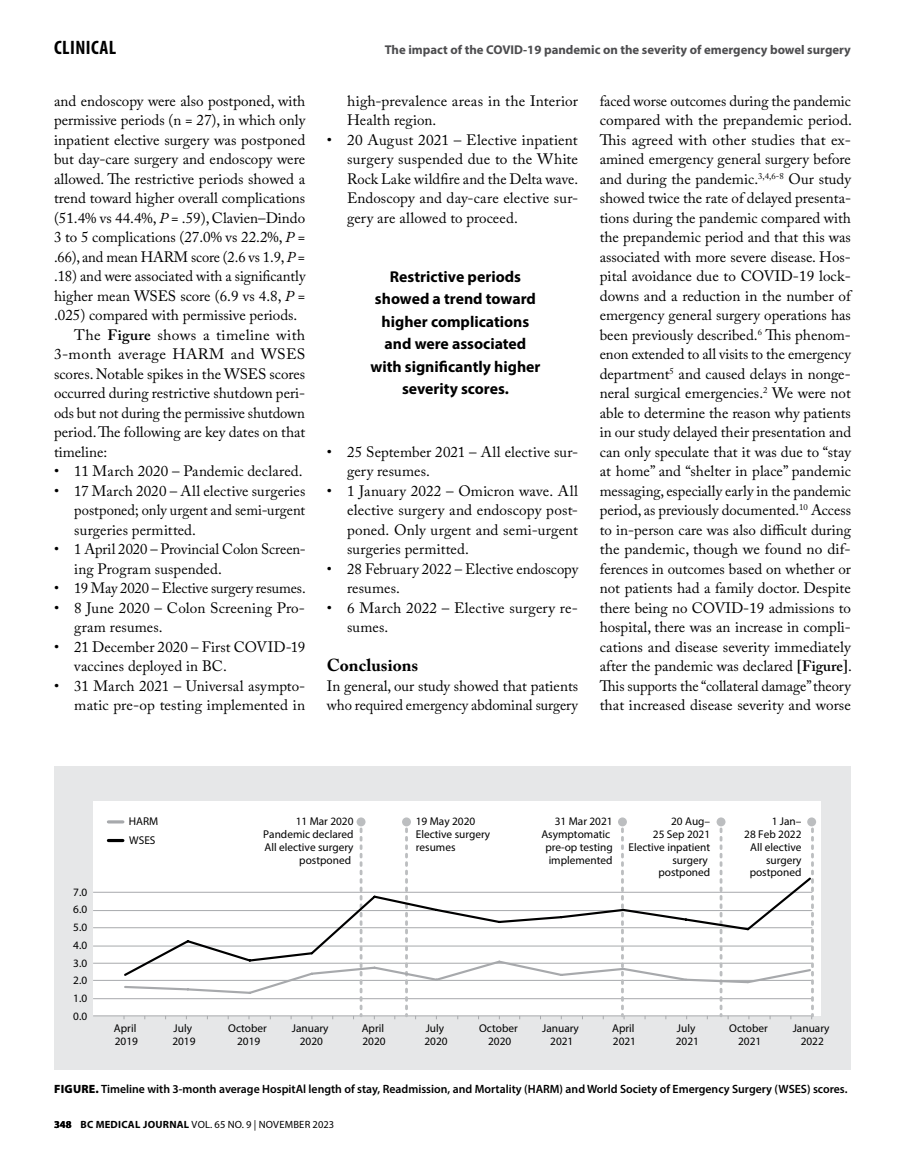
<style>
.page{position:relative;width:905px;height:1161px;background:#fff}
.page>*{position:absolute;margin:0;border:0;box-sizing:border-box;transform-origin:0 0}
.t1{font:700 condensed 19.5px "Myriad Pro";letter-spacing:.02em;color:#000}
.t2{font:700 17.25px "Adobe Caslon Pro";color:#000}
.t3{font:700 15.75px/22.5px "Myriad Pro";color:#000;text-align:center}
.t4{font:15px/19.5px "Adobe Caslon Pro";color:#000}
.t5{font:15px "Adobe Caslon Pro";letter-spacing:.02em;color:#000}
.t6{font:700 12.75px "Myriad Pro";color:#4d4d4f}
.t7{font:600 12px "Myriad Pro";color:#000}
.t8{font:11.25px/12.8px "Myriad Pro";color:#000}
.t9{font:10.5px "Myriad Pro";letter-spacing:.02em;color:#000}
.s1{font-style:italic}
.s2{font-weight:600}
.s3{font-weight:900}
.s4{font-weight:700}
</style>
<div class="page">
<div style="left:54px;top:766px;width:796px;height:304px;background:#e6e7e8"></div>
<div style="left:93px;top:801px;width:727px;height:215px;background:#fff"></div>
<hr style="left:93px;top:892px;width:719px;height:1px;background:#a7a9ac">
<hr style="left:93px;top:910px;width:719px;height:1px;background:#a7a9ac">
<hr style="left:93px;top:927px;width:719px;height:1px;background:#a7a9ac">
<hr style="left:93px;top:946px;width:719px;height:1px;background:#a7a9ac">
<hr style="left:93px;top:963px;width:719px;height:1px;background:#a7a9ac">
<hr style="left:93px;top:980px;width:719px;height:1px;background:#a7a9ac">
<hr style="left:93px;top:998px;width:719px;height:1px;background:#a7a9ac">
<hr style="left:93px;top:1016px;width:719px;height:1px;background:#a7a9ac">
<svg style="left:108px;top:820px;width:15px;height:4px"></svg>
<hr style="left:108px;top:839px;width:15px;height:3px;background:#000">
<div style="left:356px;top:817px;width:9px;height:9px;background:#bcbec0;border-radius:50%"></div>
<div style="left:402px;top:817px;width:9px;height:9px;background:#bcbec0;border-radius:50%"></div>
<div style="left:618px;top:817px;width:9px;height:9px;background:#bcbec0;border-radius:50%"></div>
<div style="left:716px;top:817px;width:9px;height:9px;background:#bcbec0;border-radius:50%"></div>
<div style="left:807px;top:817px;width:9px;height:9px;background:#bcbec0;border-radius:50%"></div>
<svg style="left:123px;top:822px;width:690px;height:197px"></svg>
<svg style="left:122px;top:876px;width:691px;height:102px"></svg>
<h1 class="t1" style="left:54px;top:35px;width:63px">CLINICAL</h1>
<p class="t6" style="left:385px;top:41px;width:467px">The impact of the COVID-19 pandemic on the severity of emergency bowel surgery</p>
<p class="t4" style="left:54px;top:91px;width:253px">and endoscopy were also postponed, with</p>
<p class="t4" style="left:54px;top:110px;width:253px">permissive periods (n = 27), in which only</p>
<p class="t4" style="left:54px;top:130px;width:253px">inpatient elective surgery was postponed</p>
<p class="t4" style="left:54px;top:149px;width:252px">but day-care surgery and endoscopy were</p>
<p class="t4" style="left:54px;top:169px;width:253px">allowed. The restrictive periods showed a</p>
<p class="t4" style="left:54px;top:188px;width:253px">trend toward higher overall complications</p>
<p class="t4" style="left:54px;top:208px;width:253px">(51.4% vs 44.4%, <span class="s1">P</span> = .59), Clavien–Dindo</p>
<p class="t4" style="left:54px;top:227px;width:253px">3 to 5 complications (27.0% vs 22.2%, <span class="s1">P</span> =</p>
<p class="t4" style="left:54px;top:247px;width:253px">.66), and mean HARM score (2.6 vs 1.9, <span class="s1">P</span> =</p>
<p class="t4" style="left:54px;top:266px;width:253px">.18) and were associated with a significantly</p>
<p class="t4" style="left:54px;top:286px;width:253px">higher mean WSES score (6.9 vs 4.8, <span class="s1">P</span> =</p>
<p class="t4" style="left:54px;top:305px;width:245px">.025) compared with permissive periods.</p>
<p class="t5" style="left:74px;top:326px;width:232px">The <span class="s2">Figure</span> shows a timeline with</p>
<p class="t5" style="left:54px;top:345px;width:253px">3-month average HARM and WSES</p>
<p class="t4" style="left:54px;top:364px;width:253px">scores. Notable spikes in the WSES scores</p>
<p class="t4" style="left:54px;top:383px;width:253px">occurred during restrictive shutdown peri-</p>
<p class="t4" style="left:54px;top:403px;width:252px">ods but not during the permissive shutdown</p>
<p class="t4" style="left:54px;top:422px;width:253px">period. The following are key dates on that</p>
<p class="t4" style="left:54px;top:442px;width:55px">timeline:</p>
<p class="t4" style="left:54px;top:461px;width:250px">• 11 March 2020 – Pandemic declared.</p>
<p class="t4" style="left:74px;top:481px;width:232px;text-align:justify;text-indent:-20px">• 17 March 2020 – All elective surgeries postponed; only urgent and semi-urgent surgeries permitted.</p>
<p class="t4" style="left:74px;top:539px;width:233px;text-indent:-20px">• 1 April 2020 – Provincial Colon Screen&shy;ing Program suspended.</p>
<p class="t4" style="left:54px;top:578px;width:253px">• 19 May 2020 – Elective surgery resumes.</p>
<p class="t4" style="left:74px;top:598px;width:232px;text-indent:-20px">• 8 June 2020 – Colon Screening Pro&shy;gram resumes.</p>
<p class="t4" style="left:74px;top:637px;width:232px;text-indent:-20px">• 21 December 2020 – First COVID-19 vaccines deployed in BC.</p>
<p class="t4" style="left:54px;top:676px;width:253px;text-align:right">• 31 March 2021 – Universal asympto&shy;matic pre-op testing implemented in</p>
<p class="t4" style="left:347px;top:91px;width:232px">high-prevalence areas in the Interior<br>Health region.</p>
<p class="t4" style="left:347px;top:130px;width:232px;text-align:justify;text-indent:-20px">• 20 August 2021 – Elective inpatient surgery suspended due to the White Rock Lake wildfire and the Delta wave.<br>Endoscopy and day-care elective sur&shy;gery are allowed to proceed.</p>
<p class="t3" style="left:370px;top:265px;width:172px">Restrictive periods showed a trend toward higher complications and were associated with significantly higher severity scores.</p>
<p class="t4" style="left:347px;top:442px;width:232px;text-indent:-20px">• 25 September 2021 – All elective sur&shy;gery resumes.</p>
<p class="t4" style="left:347px;top:481px;width:232px;text-align:justify;text-indent:-20px">• 1 January 2022 – Omicron wave. All elective surgery and endoscopy post&shy;poned. Only urgent and semi-urgent surgeries permitted.</p>
<p class="t4" style="left:347px;top:559px;width:233px;text-indent:-20px">• 28 February 2022 – Elective endoscopy resumes.</p>
<p class="t4" style="left:347px;top:598px;width:232px;text-indent:-20px">• 6 March 2022 – Elective surgery re&shy;sumes.</p>
<p class="t2" style="left:327px;top:655px;width:93px">Conclusions</p>
<p class="t4" style="left:327px;top:676px;width:253px">In general, our study showed that patients who required emergency abdominal surgery</p>
<p class="t4" style="left:599px;top:91px;width:254px;text-align:justify">faced worse outcomes during the pandemic compared with the prepandemic period.<br>This agreed with other studies that ex&shy;amined emergency general surgery before and during the pandemic.<sup>3,4,6-8</sup> Our study showed twice the rate of delayed presenta&shy;tions during the pandemic compared with the prepandemic period and that this was associated with more severe disease. Hos&shy;pital avoidance due to COVID-19 lock&shy;downs and a reduction in the number of emergency general surgery operations has been previously described.<sup>6</sup> This phenom&shy;enon extended to all visits to the emergency department<sup>5</sup> and caused delays in nonge&shy;neral surgical emergencies.<sup>2</sup> We were not able to determine the reason why patients in our study delayed their presentation and can only speculate that it was due to “stay at home” and “shelter in place” pandemic messaging, especially early in the pandemic period, as previously documented.<sup>10</sup> Access to in-person care was also difficult during the pandemic, though we found no dif&shy;ferences in outcomes based on whether or not patients had a family doctor. Despite there being no COVID-19 admissions to hospital, there was an increase in compli&shy;cations and disease severity immediately after the pandemic was declared <span class="s2">[Figure]</span>.<br>This supports the “collateral damage” theory that increased disease severity and worse</p>
<p class="t8" style="left:73px;top:885px;width:15px">7.0</p>
<p class="t8" style="left:73px;top:903px;width:15px">6.0</p>
<p class="t8" style="left:73px;top:921px;width:15px">5.0</p>
<p class="t8" style="left:73px;top:939px;width:15px">4.0</p>
<p class="t8" style="left:73px;top:956px;width:15px">3.0</p>
<p class="t8" style="left:73px;top:974px;width:15px">2.0</p>
<p class="t8" style="left:73px;top:992px;width:15px">1.0</p>
<p class="t8" style="left:73px;top:1009px;width:15px">0.0</p>
<p class="t8" style="left:129px;top:812px;width:31px;line-height:18.6px">HARM<br>WSES</p>
<p class="t8" style="left:263px;top:815px;width:92px;text-align:right">11 Mar 2020<br>Pandemic declared<br>All elective surgery postponed</p>
<p class="t8" style="left:416px;top:815px;width:76px">19 May 2020<br>Elective surgery resumes</p>
<p class="t8" style="left:541px;top:815px;width:73px;text-align:right">31 Mar 2021<br>Asymptomatic pre-op testing implemented</p>
<p class="t8" style="left:628px;top:815px;width:83px;text-align:right">20 Aug–<br>25 Sep 2021<br>Elective inpatient surgery postponed</p>
<p class="t8" style="left:744px;top:815px;width:59px;text-align:right">1 Jan–<br>28 Feb 2022<br>All elective surgery postponed</p>
<p class="t8" style="left:114px;top:1021px;width:25px">April<br>2019</p>
<p class="t8" style="left:172px;top:1021px;width:25px">July<br>2019</p>
<p class="t8" style="left:228px;top:1021px;width:40px;text-align:center">October<br>2019</p>
<p class="t8" style="left:292px;top:1021px;width:38px;text-align:center">January<br>2020</p>
<p class="t8" style="left:361px;top:1021px;width:25px">April<br>2020</p>
<p class="t8" style="left:424px;top:1021px;width:25px">July<br>2020</p>
<p class="t8" style="left:479px;top:1021px;width:40px;text-align:center">October<br>2020</p>
<p class="t8" style="left:542px;top:1021px;width:38px;text-align:center">January<br>2021</p>
<p class="t8" style="left:612px;top:1021px;width:25px">April<br>2021</p>
<p class="t8" style="left:675px;top:1021px;width:25px">July<br>2021</p>
<p class="t8" style="left:729px;top:1021px;width:40px;text-align:center">October<br>2021</p>
<p class="t8" style="left:792px;top:1021px;width:38px;text-align:center">January<br>2022</p>
<p class="t7" style="left:54px;top:1081px;width:794px"><span class="s3">FIGURE.</span> Timeline with 3-month average HospitAl length of stay, Readmission, and Mortality (HARM) and World Society of Emergency Surgery (WSES) scores.</p>
<p class="t9" style="left:54px;top:1118px;width:282px"><span class="s4">348 BC Medical Journal</span> vol. 65 no. 9 | november 2023</p>
</div>
